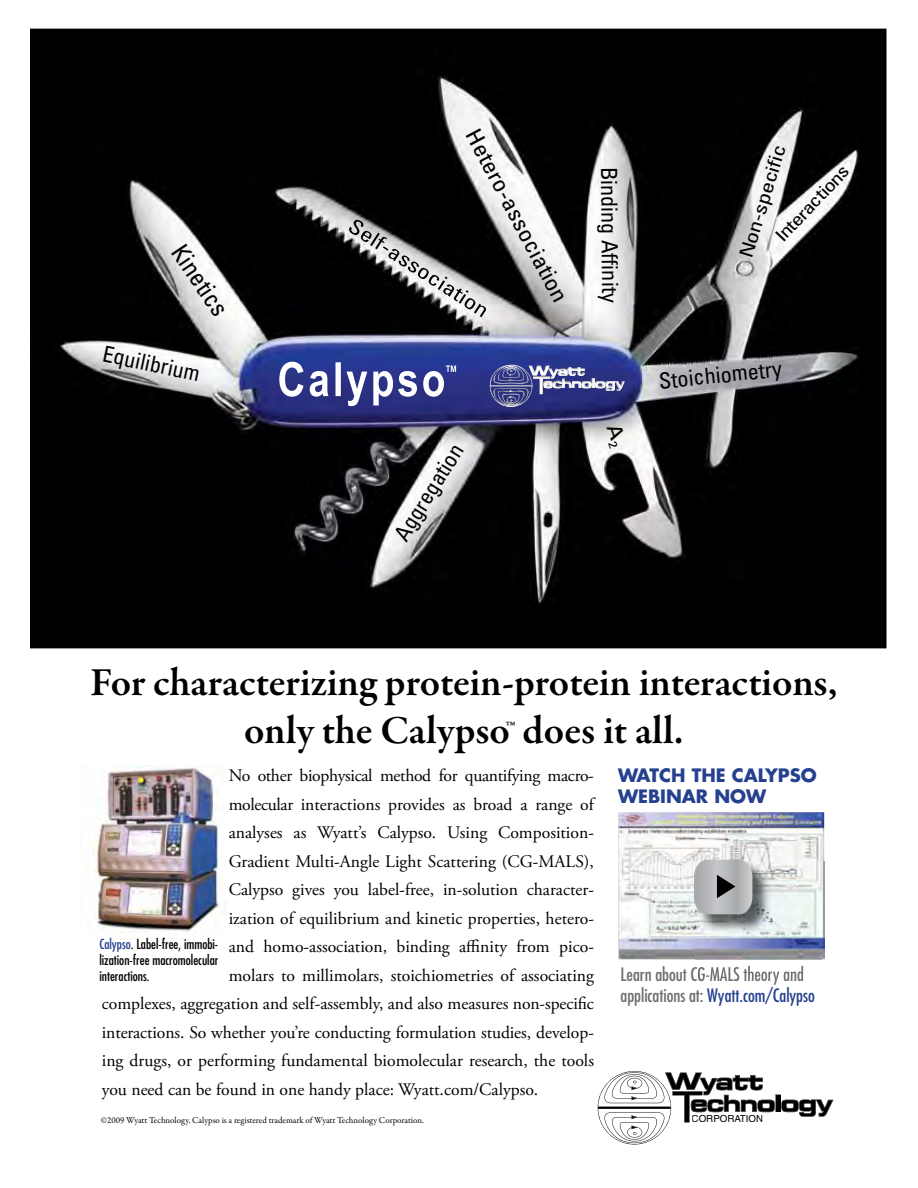
<style>
.page{position:relative;width:918px;height:1188px;background:#fff}
.page>*{position:absolute;margin:0;border:0;box-sizing:border-box;transform-origin:0 0}
.t1{font:600 40.5px/48px "Garamond Premr Pro";letter-spacing:-.005em;color:#000;text-align:center}
.t2{font:condensed 25.05px "Univers";color:#000}
.t3{font:condensed 22.5px "Univers";color:#000;scale:1.11 1}
.t4{font:condensed 22.2px "Univers";color:#000}
.t5{font:condensed 18.9px "Univers";color:#000;scale:1.25 1}
.t6{font:condensed 18px/21.6px "Futura";color:#6d6e71}
.t7{font:700 18px/21.6px "Futura";color:#25408f}
.t8{font:condensed 17.85px "Univers";color:#000;scale:1.25 1}
.t9{font:17.7px "Adobe Garamond Pro";color:#000}
.t10{font:17.7px "Adobe Garamond Pro";letter-spacing:-.02em;color:#000}
.t11{font:condensed 13.5px/16.2px "Futura";color:#000;text-align:justify}
.t12{font:9.75px "Helvetica";color:#000}
.t13{font:9px "Garamond Premr Pro";color:#000}
.s1{color:#25408f}
</style>
<div class="page">
<svg style="left:598px;top:1071px;width:235px;height:73px"></svg>
<img style="left:93px;top:765px;width:133px;height:174px">
<img style="left:30px;top:29px;width:856px;height:619px">
<img style="left:349px;top:220px;width:15px;height:15px">
<img style="left:361px;top:231px;width:19px;height:15px">
<img style="left:375px;top:237px;width:13px;height:14px">
<svg style="left:388px;top:249px;width:41px;height:30px"></svg>
<img style="left:429px;top:275px;width:19px;height:15px">
<svg style="left:443px;top:284px;width:11px;height:13px"></svg>
<img style="left:454px;top:289px;width:15px;height:15px">
<svg style="left:465px;top:298px;width:21px;height:19px"></svg>
<svg style="left:279px;top:362px;width:177px;height:44px"></svg>
<img style="left:532px;top:366px;width:36px;height:13px">
<img style="left:567px;top:367px;width:18px;height:9px">
<img style="left:533px;top:376px;width:17px;height:18px">
<svg style="left:543px;top:378px;width:62px;height:10px"></svg>
<img style="left:605px;top:381px;width:20px;height:10px">
<img style="left:490px;top:365px;width:42px;height:42px">
<img style="left:619px;top:812px;width:205px;height:147px">
<img style="left:696px;top:861px;width:129px;height:105px">
<img style="left:696px;top:966px;width:108px;height:12px">
<img style="left:696px;top:861px;width:128px;height:98px">
<svg style="left:694px;top:860px;width:58px;height:54px;background:#a9abad"></svg>
<svg style="left:607px;top:422px;width:18px;height:27px"></svg>
<h2 class="t2" style="left:191px;top:238px;width:82px;rotate:56deg">Kinetics</h2>
<p class="t4" style="left:106px;top:340px;width:100px;rotate:12deg">Equilibrium</p>
<p class="t3" style="left:485px;top:124px;width:174px;rotate:62deg">Hetero-association</p>
<p class="t4" style="left:622px;top:166px;width:137px;rotate:89deg">Binding Affi nity</p>
<p class="t4" style="left:388px;top:531px;width:112px;rotate:-58deg">Aggregation</p>
<p class="t5" style="left:734px;top:254px;width:95px;rotate:-73deg">Non-specifi c</p>
<p class="t8" style="left:770px;top:230px;width:79px;rotate:-46deg">Interactions</p>
<p class="t4" style="left:658px;top:367px;width:125px;rotate:-6deg">Stoichiometry</p>
<h1 class="t1" style="left:90px;top:659px;width:749px">For characterizing protein-protein interactions, only the Calypso<sup>™</sup> does it all.</h1>
<p class="t10" style="left:229px;top:765px;width:367px">No other biophysical method for quantifying macro-</p>
<p class="t9" style="left:229px;top:794px;width:367px">molecular interactions provides as broad a range of</p>
<p class="t9" style="left:229px;top:822px;width:367px">analyses as Wyatt’s Calypso. Using Composition-</p>
<p class="t9" style="left:229px;top:851px;width:367px">Gradient Multi-Angle Light Scattering (CG-MALS),</p>
<p class="t9" style="left:229px;top:879px;width:367px">Calypso gives you label-free, in-solution character-</p>
<p class="t9" style="left:229px;top:908px;width:367px">ization of equilibrium and kinetic properties, hetero-</p>
<p class="t9" style="left:229px;top:936px;width:367px">and homo-association, binding affinity from pico-</p>
<p class="t9" style="left:229px;top:965px;width:367px">molars to millimolars, stoichiometries of associating</p>
<p class="t9" style="left:102px;top:993px;width:494px">complexes, aggregation and self-assembly, and also measures non-specific</p>
<p class="t9" style="left:102px;top:1022px;width:494px">interactions. So whether you’re conducting formulation studies, develop-</p>
<p class="t9" style="left:102px;top:1050px;width:494px">ing drugs, or performing fundamental biomolecular research, the tools</p>
<p class="t9" style="left:102px;top:1079px;width:438px">you need can be found in one handy place: Wyatt.com/Calypso.</p>
<p class="t11" style="left:99px;top:936px;width:121px"><span class="s1">Calypso</span>. Label-free, immobi&shy;lization-free macromolecular interactions.</p>
<p class="t7" style="left:618px;top:764px;width:200px">WATCH THE CALYPSO<br>WEBINAR NOW</p>
<p class="t6" style="left:621px;top:963px;width:196px">Learn about CG-MALS theory and applications at: <span class="s1">Wyatt.com/Calypso</span></p>
<p class="t13" style="left:101px;top:1114px;width:325px">©2009 Wyatt Technology. Calypso is a registered trademark of Wyatt Technology Corporation.</p>
<p class="t12" style="left:692px;top:1113px;width:73px">CORPORATION</p>
</div>
